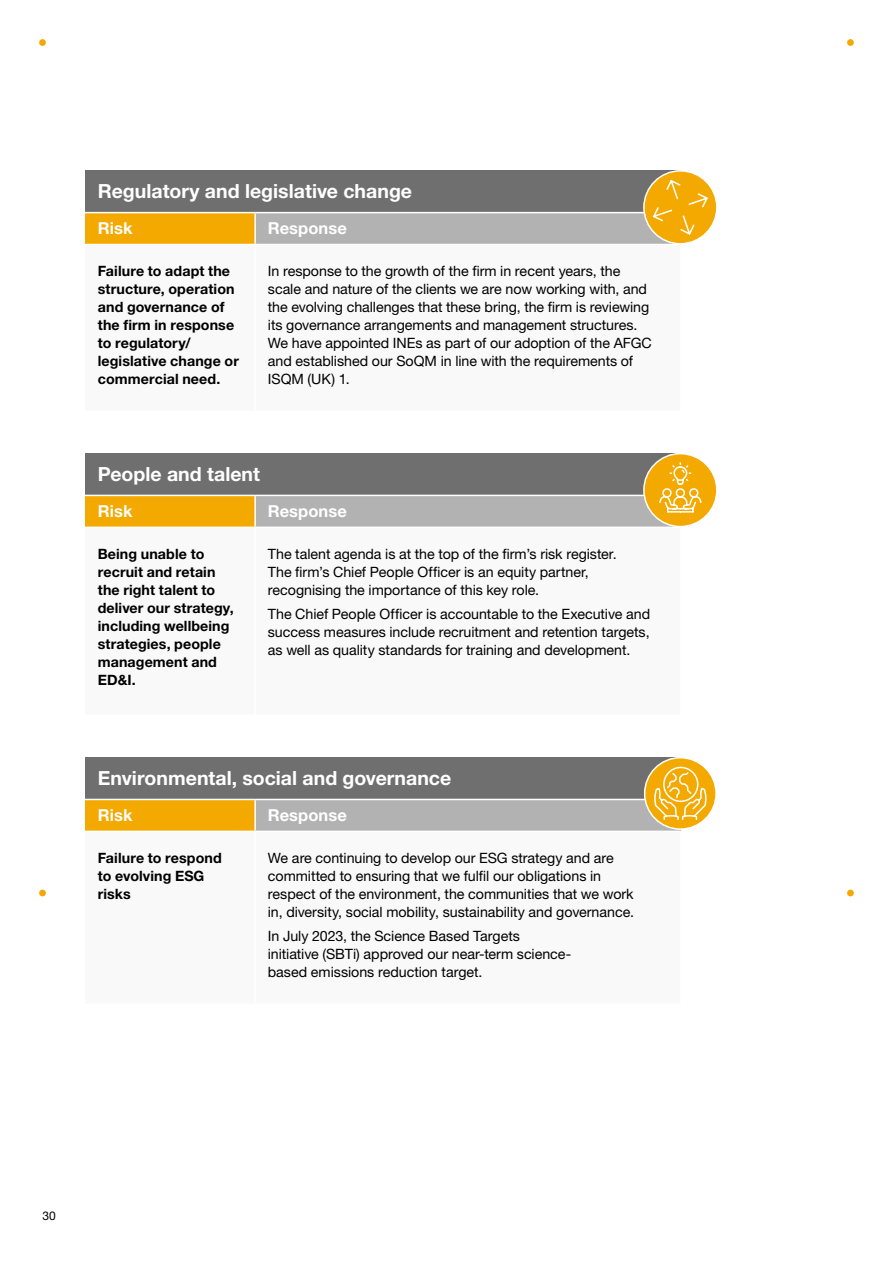
<style>
.page{position:relative;width:893px;height:1263px;background:#fff}
.page>*{position:absolute;margin:0;border:0;box-sizing:border-box;transform-origin:0 0}
.t1{font:700 19.5px "Helvetica Neue LT Std";color:#fff}
.t2{font:700 16.5px "Helvetica Neue LT Std";letter-spacing:.005em;color:#fff}
.t3{font:14.25px/18px "Helvetica Neue LT Std";letter-spacing:-.005em;color:#000}
.t4{font:700 14.25px/18px "Helvetica Neue LT Std";letter-spacing:.005em;color:#000}
.t5{font:12px "Helvetica Neue LT Std";color:#000}
</style>
<div class="page">
<div style="left:39px;top:39px;width:7px;height:7px;background:#f4a900;border-radius:50%"></div>
<div style="left:39px;top:890px;width:7px;height:6px;background:#f4a900;border-radius:50%"></div>
<div style="left:847px;top:890px;width:7px;height:6px;background:#f4a900;border-radius:50%"></div>
<div style="left:847px;top:39px;width:7px;height:7px;background:#f4a900;border-radius:50%"></div>
<div style="left:85px;top:453px;width:595px;height:42px;background:#706f6f"></div>
<div style="left:85px;top:495px;width:170px;height:32px;background:#f4a900"></div>
<div style="left:255px;top:495px;width:425px;height:32px;background:#b3b2b2"></div>
<hr style="left:85px;top:495px;width:170px;height:1px;background:#fff">
<hr style="left:255px;top:495px;width:425px;height:1px;background:#fff">
<hr style="left:254px;top:496px;width:2px;height:30px;background:#fff">
<hr style="left:85px;top:526px;width:170px;height:2px;background:#fff">
<hr style="left:255px;top:526px;width:425px;height:2px;background:#fff">
<div style="left:644px;top:454px;width:73px;height:72px;background:#f4a900;border-radius:50%"></div>
<svg style="left:658px;top:461px;width:45px;height:52px"></svg>
<div style="left:643px;top:453px;width:75px;height:74px;border:2px solid #fff;border-radius:50%"></div>
<div style="left:85px;top:757px;width:595px;height:42px;background:#706f6f"></div>
<div style="left:85px;top:799px;width:170px;height:32px;background:#f4a900"></div>
<div style="left:255px;top:799px;width:425px;height:32px;background:#b3b2b2"></div>
<hr style="left:85px;top:799px;width:170px;height:1px;background:#fff">
<hr style="left:255px;top:799px;width:425px;height:1px;background:#fff">
<hr style="left:254px;top:800px;width:2px;height:31px;background:#fff">
<div style="left:645px;top:758px;width:71px;height:71px;background:#f4a900;border-radius:50%"></div>
<svg style="left:653px;top:765px;width:55px;height:56px"></svg>
<div style="left:644px;top:757px;width:73px;height:73px;border:2px solid #fff;border-radius:50%"></div>
<div style="left:85px;top:170px;width:595px;height:43px;background:#706f6f"></div>
<div style="left:85px;top:213px;width:170px;height:31px;background:#f4a900"></div>
<div style="left:255px;top:213px;width:425px;height:31px;background:#b3b2b2"></div>
<hr style="left:85px;top:212px;width:170px;height:1px;background:#fff">
<hr style="left:255px;top:212px;width:425px;height:1px;background:#fff">
<hr style="left:254px;top:213px;width:2px;height:31px;background:#fff">
<svg style="left:644px;top:171px;width:73px;height:73px"></svg>
<svg style="left:652px;top:179px;width:57px;height:57px;background:#f4b018"></svg>
<div style="left:643px;top:170px;width:75px;height:74px;border:2px solid #fff;border-radius:50%"></div>
<h1 class="t1" style="left:98px;top:179px;width:316px">Regulatory and legislative change</h1>
<p class="t2" style="left:98px;top:218px;width:36px">Risk</p>
<p class="t2" style="left:268px;top:218px;width:81px">Response</p>
<p class="t4" style="left:98px;top:262px;width:143px">Failure to adapt the structure, operation and governance of the firm in response to regulatory/ legislative change or commercial need.</p>
<p class="t3" style="left:268px;top:262px;width:385px">In response to the growth of the firm in recent years, the scale and nature of the clients we are now working with, and the evolving challenges that these bring, the firm is reviewing its governance arrangements and management structures.<br>We have appointed INEs as part of our adoption of the AFGC and established our SoQM in line with the requirements of ISQM (UK) 1.</p>
<h1 class="t1" style="left:98px;top:462px;width:164px">People and talent</h1>
<p class="t2" style="left:98px;top:501px;width:36px">Risk</p>
<p class="t2" style="left:268px;top:501px;width:81px">Response</p>
<p class="t4" style="left:98px;top:544px;width:137px">Being unable to recruit and retain the right talent to deliver our strategy, including wellbeing strategies, people management and<br>ED&amp;I.</p>
<p class="t3" style="left:268px;top:544px;width:350px">The talent agenda is at the top of the firm’s risk register.<br>The firm’s Chief People Officer is an equity partner, recognising the importance of this key role.</p>
<p class="t3" style="left:268px;top:605px;width:384px;text-align:justify">The Chief People Officer is accountable to the Executive and success measures include recruitment and retention targets, as well as quality standards for training and development.</p>
<h1 class="t1" style="left:98px;top:766px;width:355px">Environmental, social and governance</h1>
<p class="t2" style="left:98px;top:805px;width:36px">Risk</p>
<p class="t2" style="left:268px;top:805px;width:81px">Response</p>
<p class="t4" style="left:98px;top:848px;width:126px">Failure to respond to evolving ESG risks</p>
<p class="t3" style="left:268px;top:848px;width:368px">We are continuing to develop our ESG strategy and are committed to ensuring that we fulfil our obligations in respect of the environment, the communities that we work in, diversity, social mobility, sustainability and governance.</p>
<p class="t3" style="left:268px;top:927px;width:305px">In July 2023, the Science Based Targets initiative (SBTi) approved our near-term science&shy;based emissions reduction target.</p>
<p class="t5" style="left:43px;top:1209px;width:15px">30</p>
</div>
